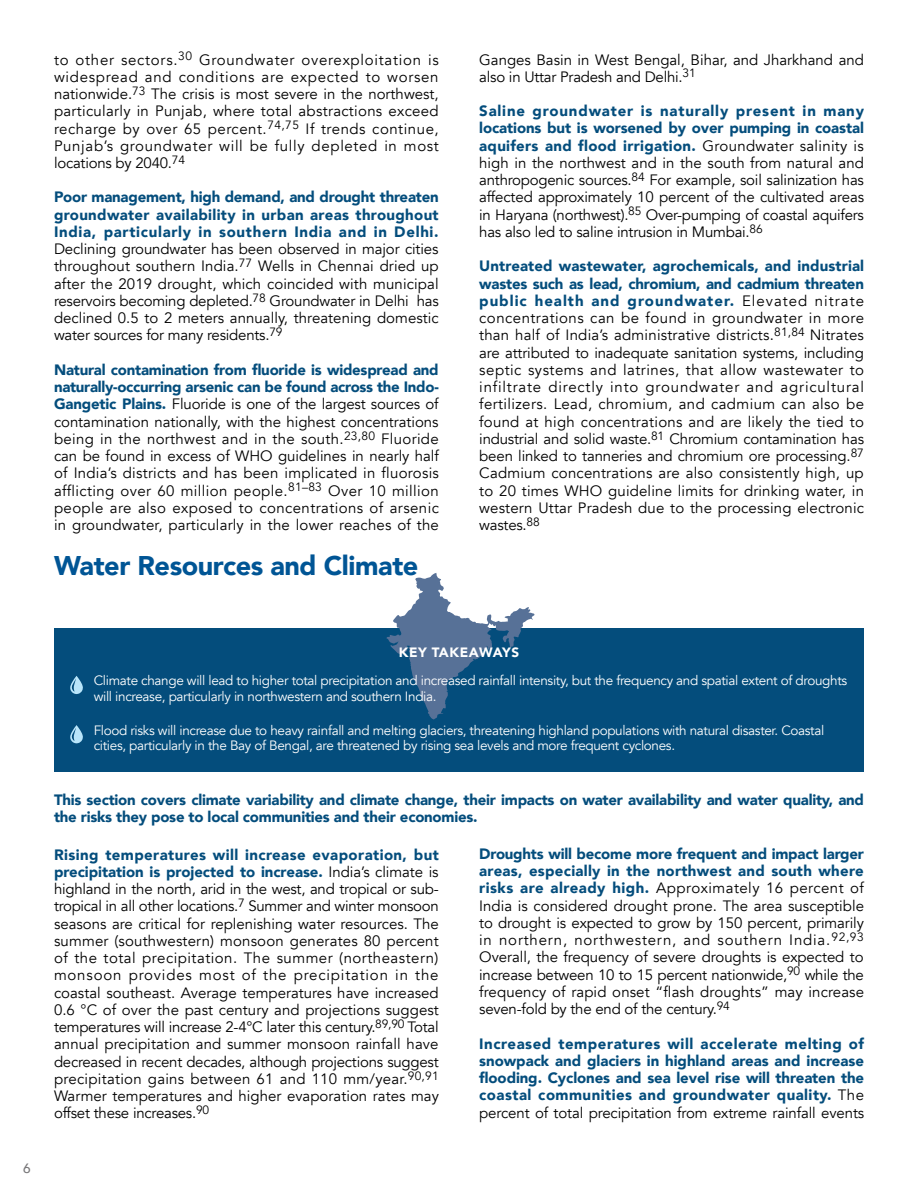
<style>
.page{position:relative;width:918px;height:1188px;background:#fff}
.page>*{position:absolute;margin:0;border:0;box-sizing:border-box;transform-origin:0 0}
.t1{font:900 27px "Avenir";letter-spacing:-.015em;color:#005595}
.t2{font:15px/17.2px "Avenir";color:#000;text-align:justify}
.t3{font:900 15px/17.2px "Avenir";letter-spacing:-.015em;color:#044d7c}
.t4{font:13.5px/15.5px "Avenir";letter-spacing:-.025em;color:#fff}
.t5{font:900 13.5px "Avenir";letter-spacing:.04em;color:#fff}
.t6{font:500 13.5px "Avenir";color:#787779}
.s1{font-weight:900;color:#044d7c}
.s2{font-weight:400;color:#000}
</style>
<div class="page">
<div style="left:54px;top:628px;width:810px;height:143px;background:#044d7c"></div>
<svg style="left:70px;top:725px;width:13px;height:18px"></svg>
<svg style="left:70px;top:676px;width:13px;height:18px"></svg>
<svg style="left:387px;top:573px;width:147px;height:146px"></svg>
<p class="t2" style="left:54px;top:51px;width:386px">to other sectors.<sup>30</sup> Groundwater overexploitation is widespread and conditions are expected to worsen nationwide.<sup>73</sup> The crisis is most severe in the northwest, particularly in Punjab, where total abstractions exceed recharge by over 65 percent.<sup>74,75</sup> If trends continue, Punjab’s groundwater will be fully depleted in most locations by 2040.<sup>74</sup></p>
<p class="t2" style="left:54px;top:189px;width:386px"><span class="s1">Poor management, high demand, and drought threaten groundwater availability in urban areas throughout India, particularly in southern India and in Delhi.<br></span>Declining groundwater has been observed in major cities throughout southern India.<sup>77</sup> Wells in Chennai dried up after the 2019 drought, which coincided with municipal reservoirs becoming depleted.<sup>78</sup> Groundwater in Delhi has declined 0.5 to 2 meters annually, threatening domestic water sources for many residents.<sup>79</sup></p>
<p class="t2" style="left:54px;top:361px;width:386px"><span class="s1">Natural contamination from fluoride is widespread and naturally-occurring arsenic can be found across the Indo-Gangetic Plains.</span> Fluoride is one of the largest sources of contamination nationally, with the highest concentrations being in the northwest and in the south.<sup>23,80</sup> Fluoride can be found in excess of WHO guidelines in nearly half of India’s districts and has been implicated in fluorosis afflicting over 60 million people.<sup>81–83</sup> Over 10 million people are also exposed to concentrations of arsenic in groundwater, particularly in the lower reaches of the</p>
<p class="t1" style="left:54px;top:542px;width:366px">Water Resources and Climate</p>
<p class="t2" style="left:479px;top:51px;width:386px">Ganges Basin in West Bengal, Bihar, and Jharkhand and also in Uttar Pradesh and Delhi.<sup>31</sup></p>
<p class="t2" style="left:479px;top:103px;width:386px"><span class="s1">Saline groundwater is naturally present in many locations but is worsened by over pumping in coastal aquifers and flood irrigation.</span> Groundwater salinity is high in the northwest and in the south from natural and anthropogenic sources.<sup>84</sup> For example, soil salinization has affected approximately 10 percent of the cultivated areas in Haryana (northwest).<sup>85</sup> Over-pumping of coastal aquifers has also led to saline intrusion in Mumbai.<sup>86</sup></p>
<p class="t2" style="left:479px;top:258px;width:386px"><span class="s1">Untreated wastewater, agrochemicals, and industrial wastes such as lead, chromium, and cadmium threaten public health and groundwater.</span> Elevated nitrate concentrations can be found in groundwater in more than half of India’s administrative districts.<sup>81,84</sup> Nitrates are attributed to inadequate sanitation systems, including septic systems and latrines, that allow wastewater to infiltrate directly into groundwater and agricultural fertilizers. Lead, chromium, and cadmium can also be found at high concentrations and are likely the tied to industrial and solid waste.<sup>81</sup> Chromium contamination has been linked to tanneries and chromium ore processing.<sup>87<br></sup>Cadmium concentrations are also consistently high, up to 20 times WHO guideline limits for drinking water, in western Uttar Pradesh due to the processing electronic wastes.<sup>88</sup></p>
<p class="t6" style="left:23px;top:1157px;width:9px">6</p>
<p class="t5" style="left:399px;top:641px;width:122px">KEY TAKEAWAYS</p>
<p class="t4" style="left:94px;top:673px;width:755px">Climate change will lead to higher total precipitation and increased rainfall intensity, but the frequency and spatial extent of droughts will increase, particularly in northwestern and southern India.</p>
<p class="t4" style="left:94px;top:722px;width:732px">Flood risks will increase due to heavy rainfall and melting glaciers, threatening highland populations with natural disaster. Coastal cities, particularly in the Bay of Bengal, are threatened by rising sea levels and more frequent cyclones.</p>
<p class="t3" style="left:54px;top:791px;width:812px">This section covers climate variability and climate change, their impacts on water availability and water quality, and the risks they pose to local communities and their economies.</p>
<p class="t2" style="left:54px;top:846px;width:386px"><span class="s1">Rising temperatures will increase evaporation, but precipitation is projected to increase.</span> India’s climate is highland in the north, arid in the west, and tropical or sub&shy;tropical in all other locations.<sup>7</sup> Summer and winter monsoon seasons are critical for replenishing water resources. The summer (southwestern) monsoon generates 80 percent of the total precipitation. The summer (northeastern) monsoon provides most of the precipitation in the coastal southeast. Average temperatures have increased 0.6 °C of over the past century and projections suggest temperatures will increase 2-4°C later this century.<sup>89,90</sup> Total annual precipitation and summer monsoon rainfall have decreased in recent decades, although projections suggest precipitation gains between 61 and 110 mm/year.<sup>90,91<br></sup>Warmer temperatures and higher evaporation rates may offset these increases.<sup>90</sup></p>
<p class="t2" style="left:479px;top:845px;width:386px"><span class="s1">Droughts will become more frequent and impact larger areas, especially in the northwest and south where risks are already high.</span> Approximately 16 percent of India is considered drought prone. The area susceptible to drought is expected to grow by 150 percent, primarily in northern, northwestern, and southern India.<sup>92,93<br></sup>Overall, the frequency of severe droughts is expected to increase between 10 to 15 percent nationwide,<sup>90</sup> while the frequency of rapid onset “flash droughts” may increase seven-fold by the end of the century.<sup>94</sup></p>
<p class="t3" style="left:479px;top:1034px;width:387px;text-align:justify">Increased temperatures will accelerate melting of snowpack and glaciers in highland areas and increase flooding. Cyclones and sea level rise will threaten the coastal communities and groundwater quality. <span class="s2">The percent of total precipitation from extreme rainfall events</span></p>
</div>
